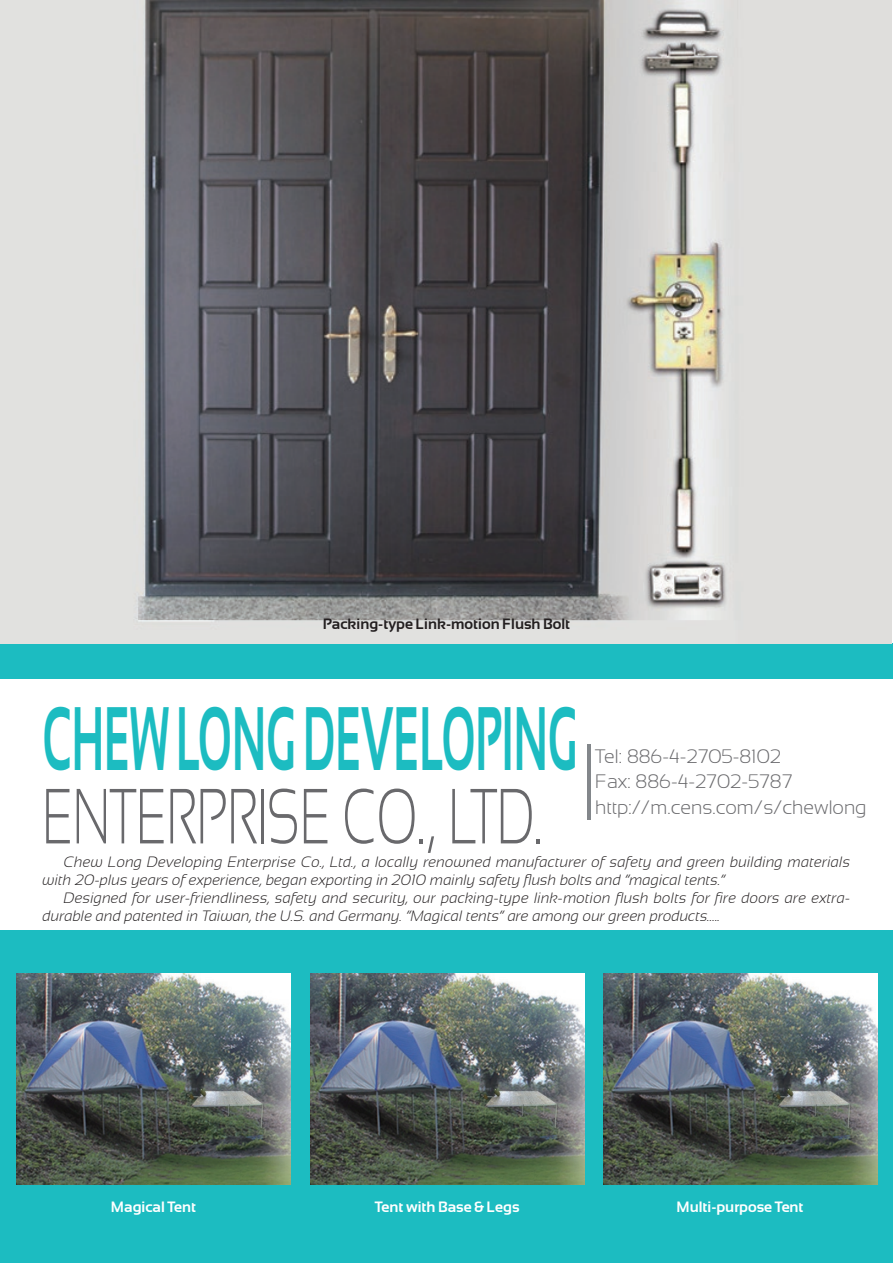
<style>
.page{position:relative;width:893px;height:1263px;background:#fff}
.page>*{position:absolute;margin:0;border:0;box-sizing:border-box;transform-origin:0 0}
.t1{font:700 90px "Sansation";color:#1cbcc1;scale:.48 1}
.t2{font:300 78px "Sansation";color:#69696c;scale:.65 1}
.t3{font:300 19.5px/25.5px "Sansation";color:#69696c}
.t4{font:italic 300 15px/18px "Sansation";letter-spacing:.005em;color:#231f20}
.t5{font:700 15px "Sansation";color:#fff}
.t6{font:700 15px "Sansation";color:#231f20}
</style>
<div class="page">
<div style="left:0;top:643px;width:893px;height:620px;background:#1cbcc1"></div>
<div style="left:0;top:679px;width:893px;height:251px;background:#fff"></div>
<img style="left:17px;top:973px;width:274px;height:212px">
<img style="left:310px;top:973px;width:274px;height:212px">
<img style="left:604px;top:973px;width:274px;height:212px">
<hr style="left:587px;top:744px;width:3px;height:76px;background:#83878b">
<img style="left:0;top:1px;width:891px;height:642px">
<p class="t6" style="left:323px;top:616px;width:249px">Packing-type Link-motion Flush Bolt</p>
<h1 class="t1" style="left:43px;top:688px;width:1115px">CHEW LONG DEVELOPING</h1>
<h2 class="t2" style="left:43px;top:773px;width:771px">ENTERPRISE CO., LTD.</h2>
<h3 class="t3" style="left:595px;top:743px;width:273px">Tel: 886-4-2705-8102<br>Fax: 886-4-2702-5787 http://m.cens.com/s/chewlong</h3>
<p class="t4" style="left:43px;top:852px;width:809px;text-indent:21px">Chew Long Developing Enterprise Co., Ltd., a locally renowned manufacturer of safety and green building materials with 20-plus years of experience, began exporting in 2010 mainly safety flush bolts and “magical tents.”</p>
<p class="t4" style="left:43px;top:888px;width:809px;text-indent:21px">Designed for user-friendliness, safety and security, our packing-type link-motion flush bolts for fire doors are extra&shy;durable and patented in Taiwan, the U.S. and Germany. “Magical tents” are among our green products.....</p>
<p class="t5" style="left:111px;top:1199px;width:87px">Magical Tent</p>
<p class="t5" style="left:375px;top:1199px;width:146px">Tent with Base &amp; Legs</p>
<p class="t5" style="left:677px;top:1199px;width:129px">Multi-purpose Tent</p>
</div>
